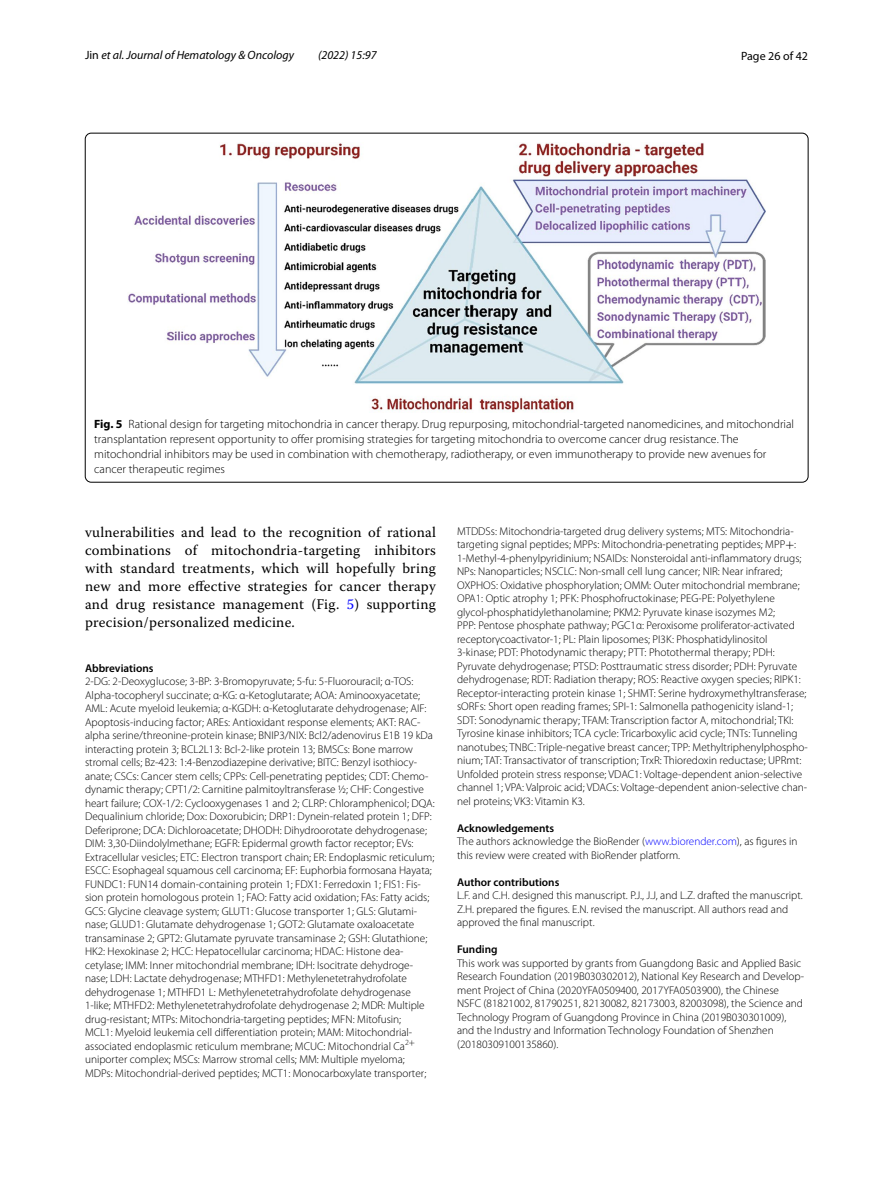
<style>
.page{position:relative;width:893px;height:1187px;background:#fff}
.page>*{position:absolute;margin:0;border:0;box-sizing:border-box;transform-origin:0 0}
.t1{font:14.7px/18px "Warnock Pro";letter-spacing:.015em;color:#000;text-align:justify}
.t2{font:300 12px/15px "Myriad Pro";color:#000}
.t3{font:italic 12px "Myriad Pro";color:#000}
.t4{font:12px "Myriad Pro";color:#000}
.t5{font:300 11.25px/13.5px "Myriad Pro";color:#000}
.t6{font:600 11.25px "Myriad Pro";color:#000}
.s1{font-style:normal}
.s2{font-weight:700}
.s3{color:#00f}
.s4{font-family:"MTSY";font-weight:400}
.s5{font-weight:600}
</style>
<div class="page">
<img style="left:128px;top:142px;width:638px;height:270px">
<p class="t3" style="left:85px;top:48px;width:210px"><span class="s1">Jin</span> et al. Journal of Hematology &amp; Oncology</p>
<p class="t3" style="left:318px;top:48px;width:60px">(2022) 15:97</p>
<p class="t4" style="left:741px;top:48px;width:68px">Page 26 of 42</p>
<p class="t2" style="left:94px;top:416px;width:701px"><span class="s2">Fig. 5</span> Rational design for targeting mitochondria in cancer therapy. Drug repurposing, mitochondrial-targeted nanomedicines, and mitochondrial transplantation represent opportunity to offer promising strategies for targeting mitochondria to overcome cancer drug resistance. The mitochondrial inhibitors may be used in combination with chemotherapy, radiotherapy, or even immunotherapy to provide new avenues for cancer therapeutic regimes</p>
<p class="t1" style="left:85px;top:522px;width:352px">vulnerabilities and lead to the recognition of rational combinations of mitochondria-targeting inhibitors with standard treatments, which will hopefully bring new and more effective strategies for cancer therapy and drug resistance management (Fig. <span class="s3">5</span>) supporting precision/personalized medicine.</p>
<p class="t6" style="left:85px;top:660px;width:70px">Abbreviations</p>
<p class="t5" style="left:85px;top:675px;width:351px">2-DG: 2-Deoxyglucose; 3-BP: 3-Bromopyruvate; 5-fu: 5-Fluorouracil; α-TOS:<br>Alpha-tocopheryl succinate; α-KG: α-Ketoglutarate; AOA: Aminooxyacetate; AML: Acute myeloid leukemia; α-KGDH: α-Ketoglutarate dehydrogenase; AIF:<br>Apoptosis-inducing factor; AREs: Antioxidant response elements; AKT: RAC&shy;alpha serine/threonine-protein kinase; BNIP3/NIX: Bcl2/adenovirus E1B 19 kDa interacting protein 3; BCL2L13: Bcl-2-like protein 13; BMSCs: Bone marrow stromal cells; Bz-423: 1:4-Benzodiazepine derivative; BITC: Benzyl isothiocy&shy;anate; CSCs: Cancer stem cells; CPPs: Cell-penetrating peptides; CDT: Chemo&shy;dynamic therapy; CPT1/2: Carnitine palmitoyltransferase ½; CHF: Congestive heart failure; COX-1/2: Cyclooxygenases 1 and 2; CLRP: Chloramphenicol; DQA:<br>Dequalinium chloride; Dox: Doxorubicin; DRP1: Dynein-related protein 1; DFP:<br>Deferiprone; DCA: Dichloroacetate; DHODH: Dihydroorotate dehydrogenase; DIM: 3,30-Diindolylmethane; EGFR: Epidermal growth factor receptor; EVs:<br>Extracellular vesicles; ETC: Electron transport chain; ER: Endoplasmic reticulum; ESCC: Esophageal squamous cell carcinoma; EF: Euphorbia formosana Hayata; FUNDC1: FUN14 domain-containing protein 1; FDX1: Ferredoxin 1; FIS1: Fis&shy;sion protein homologous protein 1; FAO: Fatty acid oxidation; FAs: Fatty acids; GCS: Glycine cleavage system; GLUT1: Glucose transporter 1; GLS: Glutami&shy;nase; GLUD1: Glutamate dehydrogenase 1; GOT2: Glutamate oxaloacetate transaminase 2; GPT2: Glutamate pyruvate transaminase 2; GSH: Glutathione; HK2: Hexokinase 2; HCC: Hepatocellular carcinoma; HDAC: Histone dea&shy;cetylase; IMM: Inner mitochondrial membrane; IDH: Isocitrate dehydroge&shy;nase; LDH: Lactate dehydrogenase; MTHFD1: Methylenetetrahydrofolate dehydrogenase 1; MTHFD1 L: Methylenetetrahydrofolate dehydrogenase 1-like; MTHFD2: Methylenetetrahydrofolate dehydrogenase 2; MDR: Multiple drug-resistant; MTPs: Mitochondria-targeting peptides; MFN: Mitofusin;<br>MCL1: Myeloid leukemia cell differentiation protein; MAM: Mitochondrial&shy;associated endoplasmic reticulum membrane; MCUC: Mitochondrial Ca<sup>2</sup><sup>+ </sup>uniporter complex; MSCs: Marrow stromal cells; MM: Multiple myeloma; MDPs: Mitochondrial-derived peptides; MCT1: Monocarboxylate transporter;</p>
<p class="t5" style="left:457px;top:524px;width:352px">MTDDSs: Mitochondria-targeted drug delivery systems; MTS: Mitochondria&shy;targeting signal peptides; MPPs: Mitochondria-penetrating peptides; MPP<span class="s4">+</span>:<br>1-Methyl-4-phenylpyridinium; NSAIDs: Nonsteroidal anti-inflammatory drugs; NPs: Nanoparticles; NSCLC: Non-small cell lung cancer; NIR: Near infrared; OXPHOS: Oxidative phosphorylation; OMM: Outer mitochondrial membrane; OPA1: Optic atrophy 1; PFK: Phosphofructokinase; PEG-PE: Polyethylene glycol-phosphatidylethanolamine; PKM2: Pyruvate kinase isozymes M2;<br>PPP: Pentose phosphate pathway; PGC1α: Peroxisome proliferator-activated receptorγcoactivator-1; PL: Plain liposomes; PI3K: Phosphatidylinositol 3-kinase; PDT: Photodynamic therapy; PTT: Photothermal therapy; PDH:<br>Pyruvate dehydrogenase; PTSD: Posttraumatic stress disorder; PDH: Pyruvate dehydrogenase; RDT: Radiation therapy; ROS: Reactive oxygen species; RIPK1:<br>Receptor-interacting protein kinase 1; SHMT: Serine hydroxymethyltransferase; sORFs: Short open reading frames; SPI-1: Salmonella pathogenicity island-1; SDT: Sonodynamic therapy; TFAM: Transcription factor A, mitochondrial; TKI:<br>Tyrosine kinase inhibitors; TCA cycle: Tricarboxylic acid cycle; TNTs: Tunneling nanotubes; TNBC: Triple-negative breast cancer; TPP: Methyltriphenylphospho&shy;nium; TAT: Transactivator of transcription; TrxR: Thioredoxin reductase; UPRmt:<br>Unfolded protein stress response; VDAC1: Voltage-dependent anion-selective channel 1; VPA: Valproic acid; VDACs: Voltage-dependent anion-selective chan&shy;nel proteins; VK3: Vitamin K3.</p>
<p class="t5" style="left:457px;top:821px;width:342px"><span class="s5">Acknowledgements<br></span>The authors acknowledge the BioRender (<span class="s3">www.biorender.com</span>), as figures in this review were created with BioRender platform.</p>
<p class="t6" style="left:457px;top:874px;width:104px">Author contributions</p>
<p class="t5" style="left:457px;top:888px;width:347px">L.F. and C.H. designed this manuscript. P.J., J.J, and L.Z. drafted the manuscript.<br>Z.H. prepared the figures. E.N. revised the manuscript. All authors read and approved the final manuscript.</p>
<p class="t6" style="left:457px;top:942px;width:42px">Funding</p>
<p class="t5" style="left:457px;top:956px;width:348px">This work was supported by grants from Guangdong Basic and Applied Basic Research Foundation (2019B030302012), National Key Research and Develop&shy;ment Project of China (2020YFA0509400, 2017YFA0503900), the Chinese NSFC (81821002, 81790251, 82130082, 82173003, 82003098), the Science and Technology Program of Guangdong Province in China (2019B030301009), and the Industry and Information Technology Foundation of Shenzhen (20180309100135860).</p>
</div>
